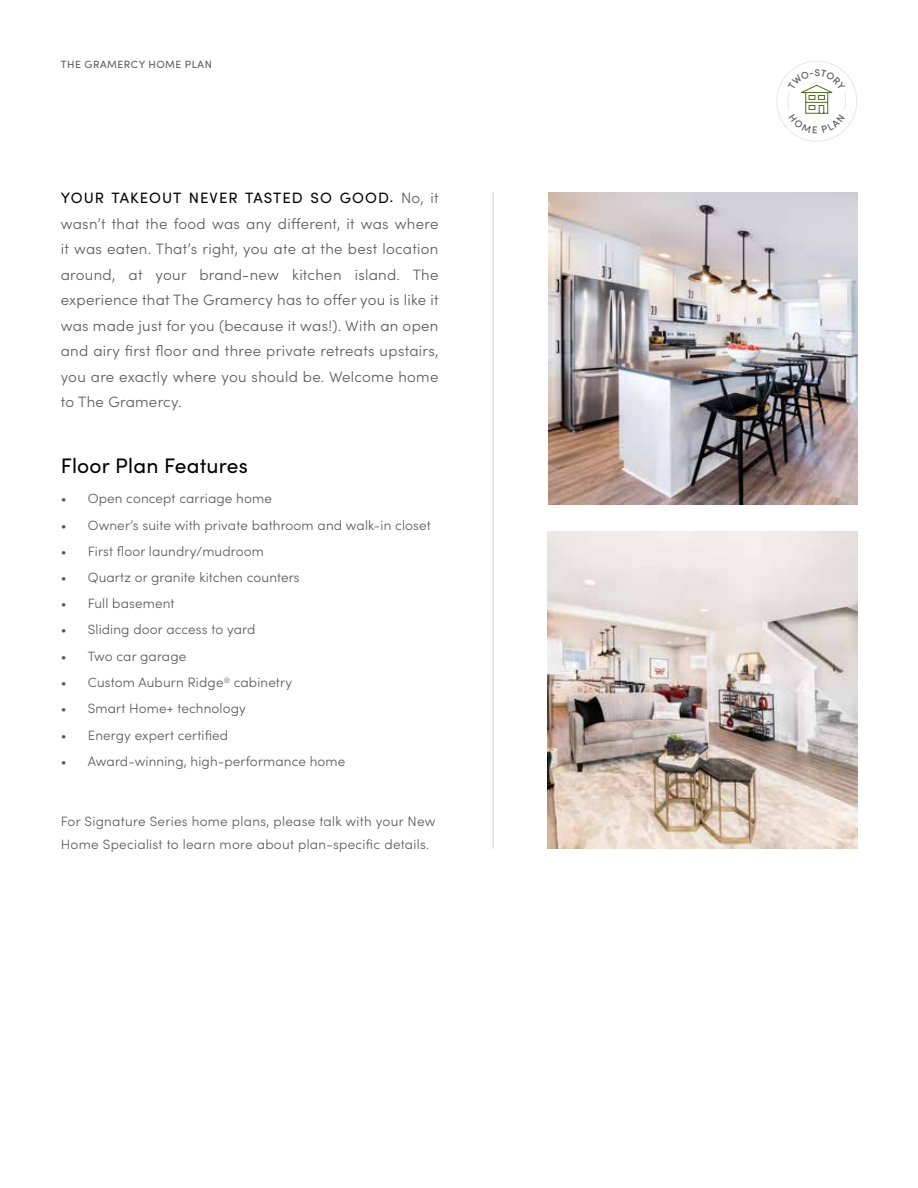
<style>
.page{position:relative;width:918px;height:1188px;background:#fff}
.page>*{position:absolute;margin:0;border:0;box-sizing:border-box;transform-origin:0 0}
.t1{font:21px "Sofia Pro";letter-spacing:.01em;color:#000}
.t2{font:300 15px/25.5px "Sofia Pro";letter-spacing:.02em;color:#58595b;text-align:justify}
.t3{font:300 13.5px/22.5px "Sofia Pro";letter-spacing:.01em;color:#58595b}
.t4{font:10.5px "Sofia Pro";letter-spacing:.05em;color:#58595b}
.s1{font-weight:400;color:#000}
</style>
<div class="page">
<div style="left:776px;top:61px;width:81px;height:81px;border:1px solid #e6e7e8;border-radius:50%"></div>
<hr style="left:492px;top:192px;width:2px;height:657px;background:#dcddde">
<img style="left:548px;top:532px;width:309px;height:317px">
<img style="left:548px;top:192px;width:309px;height:312px">
<svg style="left:787px;top:69px;width:60px;height:65px"></svg>
<p class="t4" style="left:61px;top:57px;width:153px">THE GRAMERCY HOME PLAN</p>
<p class="t2" style="left:61px;top:184px;width:379px"><span class="s1">YOUR TAKEOUT NEVER TASTED SO GOOD.</span> No, it wasn’t that the food was any different, it was where it was eaten. That’s right, you ate at the best location around, at your brand-new kitchen island. The experience that The Gramercy has to offer you is like it was made just for you (because it was!). With an open and airy first floor and three private retreats upstairs, you are exactly where you should be. Welcome home to The Gramercy.</p>
<h1 class="t1" style="left:61px;top:450px;width:189px">Floor Plan Features</h1>
<p class="t3" style="left:61px;top:487px;width:213px">• Open concept carriage home</p>
<p class="t3" style="left:61px;top:513px;width:372px">• Owner’s suite with private bathroom and walk-in closet</p>
<p class="t3" style="left:61px;top:539px;width:205px">• First floor laundry/mudroom</p>
<p class="t3" style="left:61px;top:565px;width:240px">• Quartz or granite kitchen counters</p>
<p class="t3" style="left:61px;top:592px;width:115px">• Full basement</p>
<p class="t3" style="left:61px;top:618px;width:196px">• Sliding door access to yard</p>
<p class="t3" style="left:61px;top:644px;width:127px">• Two car garage</p>
<p class="t3" style="left:61px;top:670px;width:233px">• Custom Auburn Ridge<sup>®</sup> cabinetry</p>
<p class="t3" style="left:61px;top:697px;width:187px">• Smart Home+ technology</p>
<p class="t3" style="left:61px;top:723px;width:169px">• Energy expert certified</p>
<p class="t3" style="left:61px;top:749px;width:286px">• Award-winning, high-performance home</p>
<p class="t3" style="left:61px;top:810px;width:376px">For Signature Series home plans, please talk with your New<br>Home Specialist to learn more about plan-specific details.</p>
</div>
